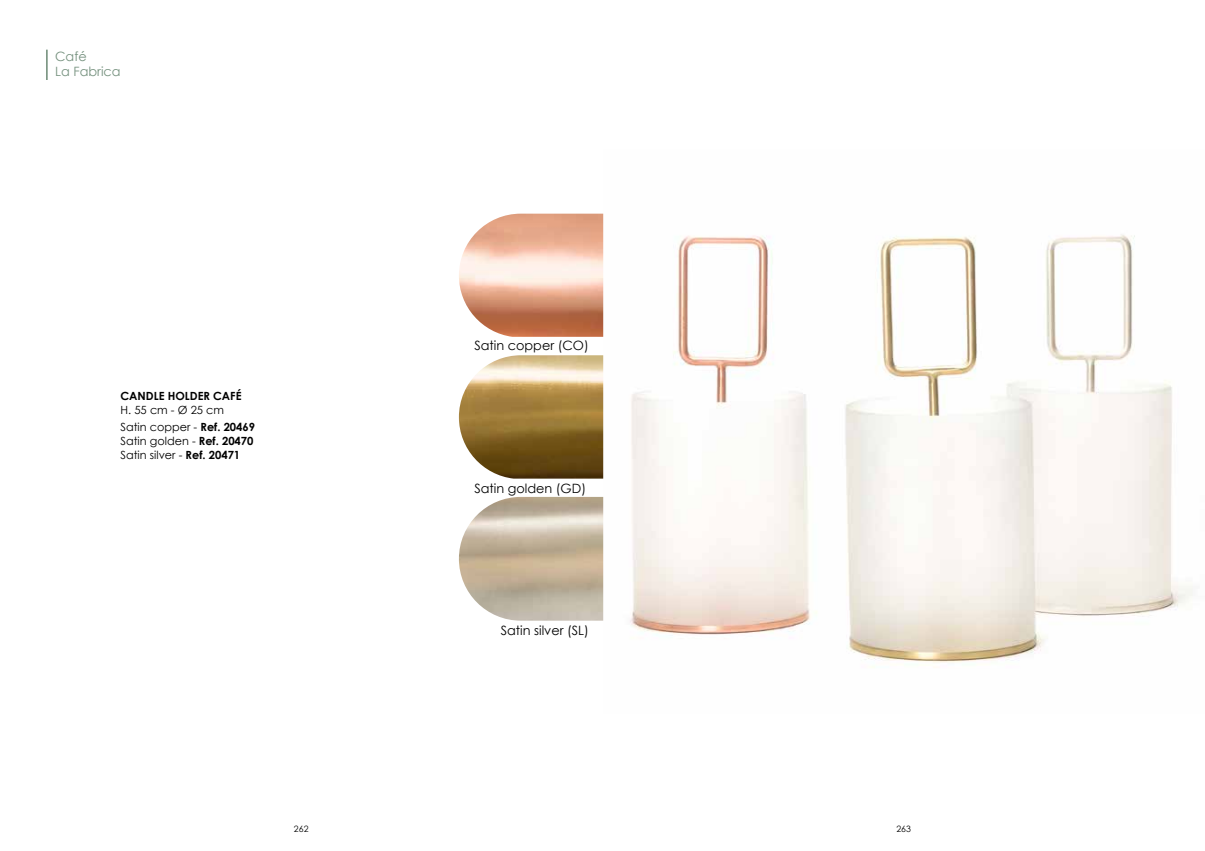
<style>
.page{position:relative;width:1205px;height:851px;background:#fff}
.page>*{position:absolute;margin:0;border:0;box-sizing:border-box;transform-origin:0 0}
.t1{font:12.88px "Century Gothic";color:#000}
.t2{font:12.88px/15.4px "Century Gothic";color:#75917e}
.t3{font:11.25px/17.2px "Century Gothic";color:#000}
.t4{font:700 11.25px "Century Gothic";color:#000}
.t5{font:8.75px "Century Gothic";letter-spacing:.01em;color:#000}
.s1{font-weight:700}
</style>
<div class="page">
<img style="left:603px;top:213px;width:590px;height:455px">
<img style="left:459px;top:213px;width:144px;height:124px">
<img style="left:459px;top:355px;width:144px;height:123px">
<img style="left:459px;top:497px;width:144px;height:123px">
<hr style="left:46px;top:50px;width:2px;height:30px;background:#75917e">
<p class="t2" style="left:55px;top:48px;width:67px">Café<br>La Fabrica</p>
<p class="t4" style="left:120px;top:387px;width:123px">CANDLE HOLDER CAFÉ</p>
<p class="t3" style="left:120px;top:401px;width:136px">H. 55 cm - Ø 25 cm<br>Satin copper - <span class="s1">Ref. 20469</span></p>
<p class="t3" style="left:120px;top:434px;width:135px;line-height:13.8px">Satin golden - <span class="s1">Ref. 20470<br></span>Satin silver - <span class="s1">Ref. 20471</span></p>
<p class="t1" style="left:474px;top:336px;width:116px">Satin copper (CO)</p>
<p class="t1" style="left:474px;top:479px;width:113px">Satin golden (GD)</p>
<p class="t1" style="left:501px;top:621px;width:90px">Satin silver (SL)</p>
<p class="t5" style="left:294px;top:822px;width:16px">262</p>
<p class="t5" style="left:896px;top:822px;width:16px">263</p>
</div>
